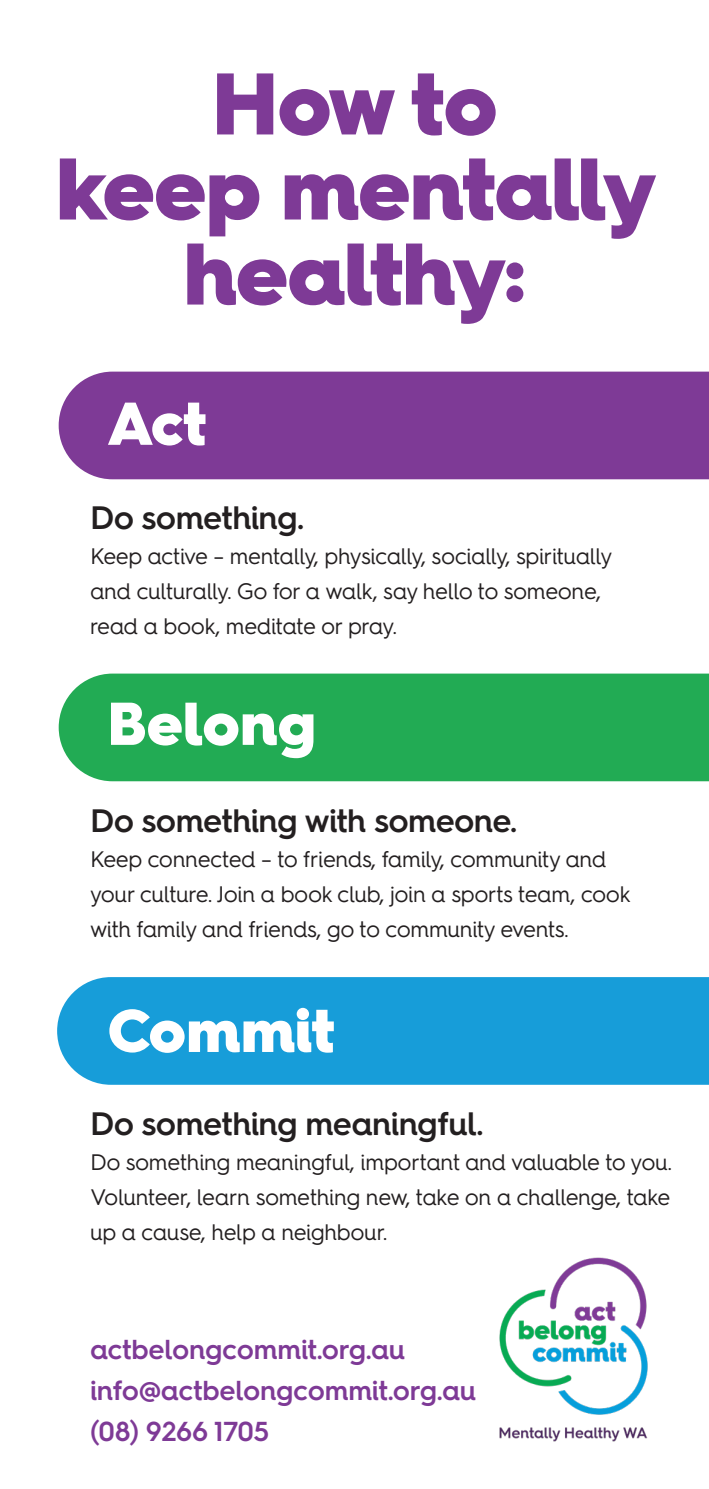
<style>
.page{position:relative;width:709px;height:1489px;background:#fff}
.page>*{position:absolute;margin:0;border:0;box-sizing:border-box;transform-origin:0 0}
.t1{font:900 87.5px/85px "Hurme Geometric Sans 4";letter-spacing:-.02em;color:#7e3a96;text-align:center}
.t2{font:900 60.5px "Hurme Geometric Sans 4";letter-spacing:-.005em;color:#fff}
.t3{font:600 32.5px "Hurme Geometric Sans 4";letter-spacing:-.02em;color:#231f20}
.t4{font:600 27.5px "Hurme Geometric Sans 4";letter-spacing:-.01em;color:#7e3a96}
.t5{font:22.5px/35px "Hurme Geometric Sans 4";letter-spacing:-.02em;color:#231f20}
</style>
<div class="page">
<div style="left:57px;top:977px;width:652px;height:107px;background:#179dd9"></div>
<div style="left:59px;top:371px;width:650px;height:108px;background:#7e3a96"></div>
<div style="left:59px;top:673px;width:650px;height:108px;background:#22ab54"></div>
<img style="left:499px;top:1257px;width:149px;height:185px">
<p class="t1" style="left:56px;top:61px;width:602px">How to<br>keep mentally healthy:</p>
<p class="t2" style="left:108px;top:381px;width:100px">Act</p>
<p class="t3" style="left:90px;top:494px;width:216px">Do something.</p>
<p class="t5" style="left:90px;top:537px;width:524px">Keep active – mentally, physically, socially, spiritually and culturally. Go for a walk, say hello to someone, read a book, meditate or pray.</p>
<p class="t2" style="left:108px;top:681px;width:210px">Belong</p>
<p class="t3" style="left:90px;top:797px;width:429px">Do something with someone.</p>
<p class="t5" style="left:90px;top:841px;width:542px">Keep connected – to friends, family, community and your culture. Join a book club, join a sports team, cook with family and friends, go to community events.</p>
<p class="t2" style="left:108px;top:988px;width:228px">Commit</p>
<p class="t3" style="left:90px;top:1100px;width:395px">Do something meaningful.</p>
<p class="t5" style="left:90px;top:1143px;width:584px;text-align:justify">Do something meaningful, important and valuable to you.<br>Volunteer, learn something new, take on a challenge, take up a cause, help a neighbour.</p>
<p class="t4" style="left:90px;top:1329px;width:317px">actbelongcommit.org.au</p>
<p class="t4" style="left:90px;top:1370px;width:388px">info@actbelongcommit.org.au</p>
<p class="t4" style="left:90px;top:1411px;width:181px">(08) 9266 1705</p>
</div>
